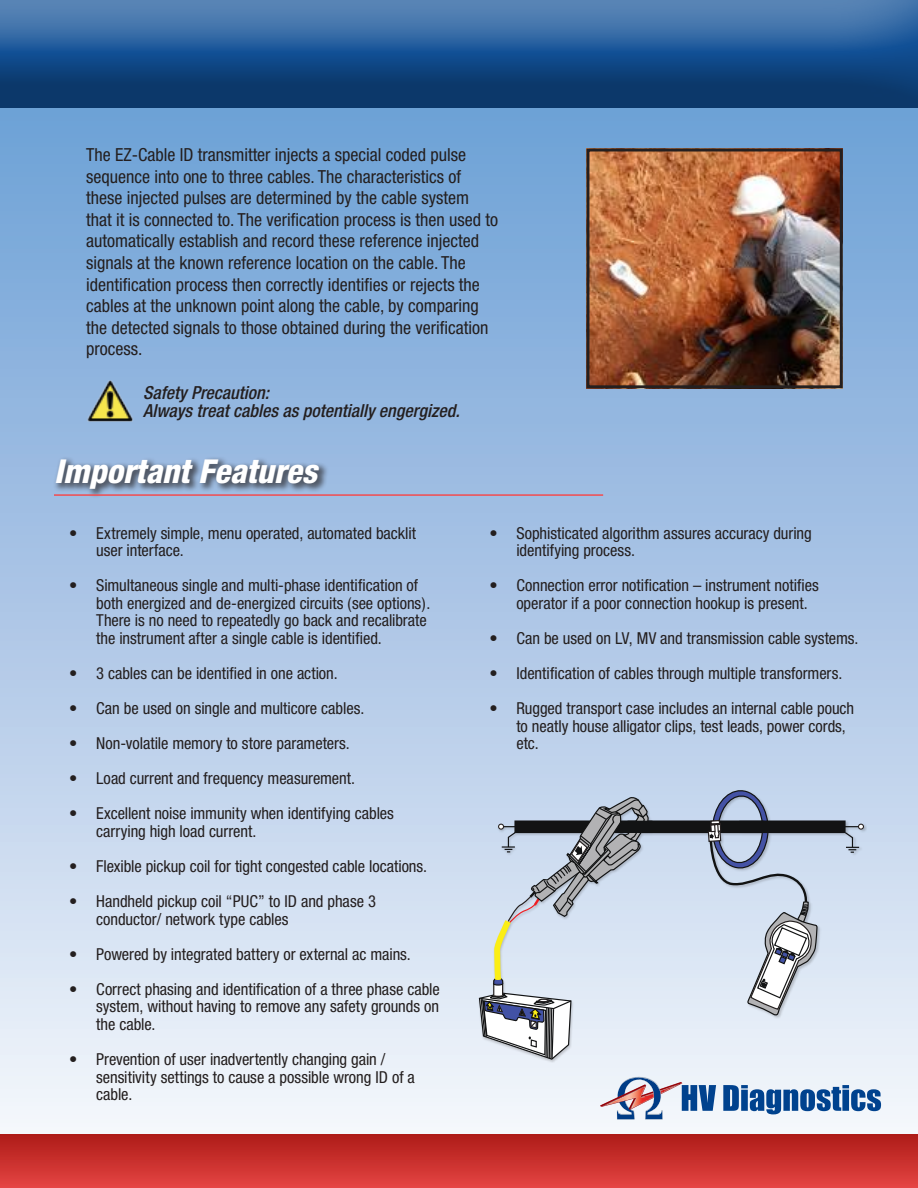
<style>
.page{position:relative;width:918px;height:1188px;background:#fff}
.page>*{position:absolute;margin:0;border:0;box-sizing:border-box;transform-origin:0 0}
.t1{font:italic 800 condensed 33px "Helvetica Neue";color:#fff}
.t2{font:condensed 18px/21.6px "Helvetica Neue";color:#241f1f}
.t3{font:italic 500 condensed 18px/18px "Helvetica Neue";color:#241f1f}
.t4{font:condensed 16.5px/17.5px "Helvetica Neue";letter-spacing:-.005em;color:#241f1f}
</style>
<div class="page">
<div style="left:0;top:0;width:918px;height:52px;background:#fff;opacity:.33"></div>
<div style="left:0;top:36px;width:918px;height:78px;background:#241f1f;opacity:.33"></div>
<div style="left:0;top:108px;width:918px;height:1080px;background:linear-gradient(to bottom,#6b9ed5,#faf9fc)"></div>
<img style="left:590px;top:152px;width:249px;height:232px">
<div style="left:586px;top:148px;width:257px;height:240px;border:3px solid #241f1f"></div>
<div style="left:53px;top:456px;width:276px;height:42px;background:#241f1f;opacity:.66"></div>
<div style="left:478px;top:790px;width:389px;height:273px;background:#241f1f;opacity:.22"></div>
<div style="left:515px;top:821px;width:330px;height:11px;background:#121314"></div>
<div style="left:514px;top:821px;width:332px;height:12px;border:1px solid #121314"></div>
<svg style="left:707px;top:787px;width:111px;height:229px;background:#b8c2d1"></svg>
<svg style="left:478px;top:795px;width:172px;height:265px;background:#c1cad5"></svg>
<svg style="left:841px;top:824px;width:23px;height:29px"></svg>
<img style="left:86px;top:380px;width:48px;height:43px">
<div style="left:0;top:1134px;width:918px;height:54px;background:linear-gradient(to bottom,#ad1b17,#e44442)"></div>
<hr style="left:54px;top:494px;width:549px;height:2px;background:#f34c4e">
<svg style="left:723px;top:1085px;width:158px;height:29px"></svg>
<svg style="left:600px;top:1077px;width:116px;height:43px"></svg>
<p class="t2" style="left:86px;top:144px;width:414px">The EZ-Cable ID transmitter injects a special coded pulse sequence into one to three cables. The characteristics of these injected pulses are determined by the cable system that it is connected to. The verification process is then used to automatically establish and record these reference injected signals at the known reference location on the cable. The identification process then correctly identifies or rejects the cables at the unknown point along the cable, by comparing the detected signals to those obtained during the verification process.</p>
<p class="t3" style="left:143px;top:384px;width:318px">Safety Precaution:<br>Always treat cables as potentially engergized.</p>
<h1 class="t1" style="left:54px;top:450px;width:265px">Important Features</h1>
<p class="t4" style="left:96px;top:524px;width:321px;text-indent:-27px">• Extremely simple, menu operated, automated backlit user interface.</p>
<p class="t4" style="left:96px;top:577px;width:336px;text-indent:-27px">• Simultaneous single and multi-phase identification of both energized and de-energized circuits (see options).<br>There is no need to repeatedly go back and recalibrate the instrument after a single cable is identified.</p>
<p class="t4" style="left:69px;top:664px;width:270px">• 3 cables can be identified in one action.</p>
<p class="t4" style="left:69px;top:699px;width:297px">• Can be used on single and multicore cables.</p>
<p class="t4" style="left:69px;top:734px;width:282px">• Non-volatile memory to store parameters.</p>
<p class="t4" style="left:69px;top:770px;width:288px">• Load current and frequency measurement.</p>
<p class="t4" style="left:96px;top:805px;width:299px;text-indent:-27px">• Excellent noise immunity when identifying cables carrying high load current.</p>
<p class="t4" style="left:69px;top:857px;width:360px">• Flexible pickup coil for tight congested cable locations.</p>
<p class="t4" style="left:96px;top:892px;width:281px;text-indent:-27px">• Handheld pickup coil “PUC” to ID and phase 3 conductor/ network type cables</p>
<p class="t4" style="left:69px;top:945px;width:343px">• Powered by integrated battery or external ac mains.</p>
<p class="t4" style="left:96px;top:980px;width:345px;text-align:justify;text-indent:-27px">• Correct phasing and identification of a three phase cable system, without having to remove any safety grounds on the cable.</p>
<p class="t4" style="left:96px;top:1050px;width:320px;text-indent:-27px">• Prevention of user inadvertently changing gain / sensitivity settings to cause a possible wrong ID of a cable.</p>
<p class="t4" style="left:516px;top:524px;width:297px;text-indent:-27px">• Sophisticated algorithm assures accuracy during identifying process.</p>
<p class="t4" style="left:516px;top:577px;width:304px;text-indent:-27px">• Connection error notification – instrument notifies operator if a poor connection hookup is present.</p>
<p class="t4" style="left:489px;top:629px;width:371px">• Can be used on LV, MV and transmission cable systems.</p>
<p class="t4" style="left:489px;top:664px;width:354px">• Identification of cables through multiple transformers.</p>
<p class="t4" style="left:516px;top:699px;width:339px;text-indent:-27px">• Rugged transport case includes an internal cable pouch to neatly house alligator clips, test leads, power cords, etc.</p>
</div>
